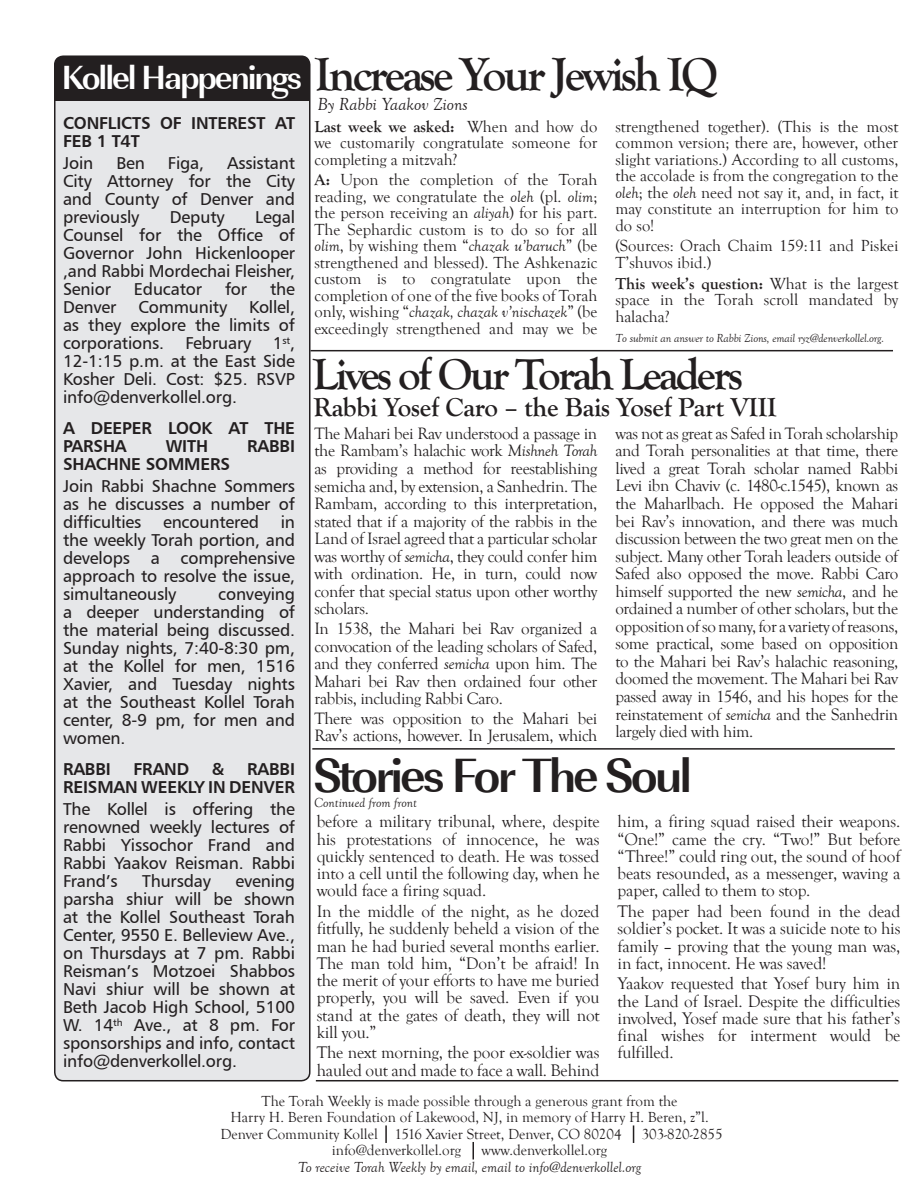
<style>
.page{position:relative;width:918px;height:1188px;background:#fff}
.page>*{position:absolute;margin:0;border:0;box-sizing:border-box;transform-origin:0 0}
.t1{font:700 49.5px "URW Imperial T";letter-spacing:-.06em;color:#231f20}
.t2{font:700 48px "Goudy Old Style T";letter-spacing:-.06em;color:#231f20}
.t3{font:700 45px "Goudy Old Style T";letter-spacing:-.06em;color:#231f20}
.t4{font:700 27px "Goudy Old Style T";letter-spacing:-.01em;color:#231f20}
.t5{font:italic 18px "Goudy Old Style T";color:#231f20}
.t6{font:17.25px/18px "Humanist 777 BT Roman B";letter-spacing:-.01em;color:#231f20;text-align:justify}
.t7{font:17.25px/17.2px "Goudy Old Style T";letter-spacing:-.01em;color:#231f20;text-align:justify}
.t8{font:17.25px/18px "Humanist 777 BT Bold B";letter-spacing:-.01em;color:#231f20}
.t9{font:16.95px/17.5px "Goudy Old Style T";letter-spacing:-.02em;color:#231f20;text-align:justify}
.t10{font:16.5px/16.5px "Goudy Old Style T";color:#231f20;text-align:justify}
.t11{font:15px "Goudy Old Style T";color:#231f20}
.t12{font:italic 15px "Goudy Old Style T";color:#231f20}
.t13{font:italic 13.5px "Goudy Old Style T";color:#231f20}
.t14{font:italic 12px "Goudy Old Style T";letter-spacing:-.01em;color:#231f20}
.s1{font-family:"URW Imperial T";font-size:34.5px;color:#fff}
.s2{font-weight:700}
.s3{font-style:italic}
</style>
<div class="page">
<div style="left:55px;top:56px;width:255px;height:1025px;background:#e6e7e9;border-radius:9px"></div>
<div style="left:55px;top:56px;width:255px;height:45px;background:#231f20"></div>
<div style="left:54px;top:55px;width:257px;height:1026px;border:2px solid #231f20;border-radius:9px"></div>
<hr style="left:312px;top:748px;width:583px;height:2px;background:#231f20">
<hr style="left:310px;top:350px;width:583px;height:1px;background:#231f20">
<svg style="left:385px;top:1125px;width:2px;height:18px"></svg>
<svg style="left:633px;top:1125px;width:1px;height:18px"></svg>
<svg style="left:473px;top:1142px;width:1px;height:17px"></svg>
<hr style="left:316px;top:1080px;width:582px;height:1px;background:#231f20">
<h2 class="t2" style="left:61px;top:47px;width:658px"><span class="s1">Kollel Happenings</span> Increase Your Jewish IQ</h2>
<p class="t5" style="left:318px;top:94px;width:152px">By Rabbi Yaakov Zions</p>
<p class="t10" style="left:314px;top:118px;width:284px"><span class="s2">Last week we asked:</span> When and how do we customarily congratulate someone for completing a mitzvah?</p>
<p class="t10" style="left:314px;top:172px;width:284px"><span class="s2">A:</span> Upon the completion of the Torah reading, we congratulate the <span class="s3">oleh</span> (pl. <span class="s3">olim</span>; the person receiving an <span class="s3">aliyah</span>) for his part.<br>The Sephardic custom is to do so for all <span class="s3">olim</span>, by wishing them “<span class="s3">chazak u’baruch</span>” (be strengthened and blessed). The Ashkenazic custom is to congratulate upon the completion of one of the five books of Torah only, wishing “<span class="s3">chazak, chazak v’nischazek</span>” (be exceedingly strengthened and may we be</p>
<p class="t8" style="left:63px;top:114px;width:234px">CONFLICTS OF INTEREST AT<br>FEB 1 T4T</p>
<p class="t6" style="left:63px;top:154px;width:32px">Join</p>
<p class="t6" style="left:116px;top:154px;width:30px">Ben</p>
<p class="t6" style="left:168px;top:154px;width:38px">Figa,</p>
<p class="t10" style="left:615px;top:118px;width:284px">strengthened together). (This is the most common version; there are, however, other slight variations.) According to all customs, the accolade is from the congregation to the <span class="s3">oleh</span>; the <span class="s3">oleh</span> need not say it, and, in fact, it may constitute an interruption for him to do so!</p>
<p class="t10" style="left:615px;top:238px;width:284px">(Sources: Orach Chaim 159:11 and Piskei<br>T’shuvos ibid.)</p>
<p class="t10" style="left:615px;top:275px;width:284px"><span class="s2">This week’s question:</span> What is the largest space in the Torah scroll mandated by halacha?</p>
<p class="t14" style="left:615px;top:332px;width:270px">To submit an answer to Rabbi Zions, email ryz@denverkollel.org.</p>
<p class="t6" style="left:63px;top:154px;width:234px;text-indent:164px">Assistant City Attorney for the City and County of Denver and previously</p>
<p class="t6" style="left:63px;top:208px;width:234px;text-indent:192px">Legal Counsel for the Office of Governor John Hickenlooper ,and Rabbi Mordechai Fleisher, Senior</p>
<p class="t6" style="left:170px;top:208px;width:56px">Deputy</p>
<p class="t6" style="left:134px;top:280px;width:70px">Educator</p>
<p class="t6" style="left:225px;top:280px;width:24px">for</p>
<p class="t6" style="left:270px;top:280px;width:26px">the</p>
<p class="t6" style="left:63px;top:298px;width:233px;text-indent:186px">Kollel, as they explore the limits of corporations. February 1<sup>st</sup>, 12-1:15 p.m. at the East Side Kosher Deli. Cost: $25. RSVP info@denverkollel.org.</p>
<p class="t8" style="left:63px;top:419px;width:233px">A DEEPER LOOK AT THE<br>PARSHA</p>
<p class="t6" style="left:63px;top:298px;width:55px">Denver</p>
<p class="t6" style="left:138px;top:298px;width:90px">Community</p>
<h3 class="t3" style="left:313px;top:349px;width:432px">Lives of Our Torah Leaders</h3>
<h3 class="t4" style="left:313px;top:392px;width:465px">Rabbi Yosef Caro – the Bais Yosef Part VIII</h3>
<p class="t9" style="left:615px;top:425px;width:284px">was not as great as Safed in Torah scholarship and Torah personalities at that time, there lived a great Torah scholar named Rabbi Levi ibn Chaviv (c. 1480-c.1545), known as the Maharlbach. He opposed the Mahari bei Rav’s innovation, and there was much discussion between the two great men on the subject. Many other Torah leaders outside of Safed also opposed the move. Rabbi Caro himself supported the new <span class="s3">semicha</span>, and he ordained a number of other scholars, but the opposition of so many, for a variety of reasons, some practical, some based on opposition to the Mahari bei Rav’s halachic reasoning, doomed the movement. The Mahari bei Rav passed away in 1546, and his hopes for the reinstatement of <span class="s3">semicha</span> and the Sanhedrin largely died with him.</p>
<p class="t9" style="left:314px;top:425px;width:284px">The Mahari bei Rav understood a passage in the Rambam’s halachic work <span class="s3">Mishneh Torah </span>as providing a method for reestablishing semicha and, by extension, a Sanhedrin. The Rambam, according to this interpretation, stated that if a majority of the rabbis in the Land of Israel agreed that a particular scholar was worthy of <span class="s3">semicha</span>, they could confer him with ordination. He, in turn, could now confer that special status upon other worthy scholars.</p>
<p class="t9" style="left:314px;top:620px;width:284px">In 1538, the Mahari bei Rav organized a convocation of the leading scholars of Safed, and they conferred <span class="s3">semicha</span> upon him. The Mahari bei Rav then ordained four other rabbis, including Rabbi Caro.</p>
<p class="t9" style="left:314px;top:710px;width:284px">There was opposition to the Mahari bei<br>Rav’s actions, however. In Jerusalem, which</p>
<p class="t8" style="left:166px;top:437px;width:44px">WITH</p>
<p class="t8" style="left:247px;top:437px;width:49px">RABBI</p>
<p class="t8" style="left:63px;top:455px;width:169px">SHACHNE SOMMERS</p>
<p class="t6" style="left:63px;top:477px;width:234px">Join Rabbi Shachne Sommers as he discusses a number of difficulties</p>
<p class="t6" style="left:63px;top:513px;width:234px;text-indent:100px">encountered in the weekly Torah portion, and develops a comprehensive approach to resolve the issue, simultaneously</p>
<p class="t6" style="left:63px;top:585px;width:234px;text-indent:155px">conveying a deeper understanding of the material being discussed.<br>Sunday nights, 7:40-8:30 pm, at the Kollel for men, 1516<br>Xavier, and Tuesday nights at the Southeast Kollel Torah center, 8-9 pm, for men and women.</p>
<p class="t8" style="left:63px;top:760px;width:49px">RABBI</p>
<p class="t8" style="left:134px;top:760px;width:57px">FRAND</p>
<p class="t8" style="left:212px;top:760px;width:14px">&amp;</p>
<h1 class="t1" style="left:313px;top:746px;width:380px">Stories For The Soul</h1>
<p class="t7" style="left:317px;top:814px;width:284px">before a military tribunal, where, despite his protestations of innocence, he was quickly sentenced to death. He was tossed into a cell until the following day, when he would face a firing squad.</p>
<p class="t7" style="left:317px;top:903px;width:284px">In the middle of the night, as he dozed fitfully, he suddenly beheld a vision of the man he had buried several months earlier.<br>The man told him, “Don’t be afraid! In the merit of your efforts to have me buried properly, you will be saved. Even if you stand at the gates of death, they will not kill you.”</p>
<p class="t7" style="left:317px;top:1045px;width:284px">The next morning, the poor ex-soldier was hauled out and made to face a wall. Behind</p>
<p class="t8" style="left:63px;top:760px;width:234px;text-align:right">RABBI<br>REISMAN WEEKLY IN DENVER</p>
<p class="t6" style="left:63px;top:800px;width:233px">The Kollel is offering the renowned weekly lectures of Rabbi Yissochor Frand and Rabbi Yaakov Reisman. Rabbi Frand’s</p>
<p class="t13" style="left:314px;top:796px;width:104px">Continued from front</p>
<p class="t7" style="left:618px;top:814px;width:284px">him, a firing squad raised their weapons. “One!” came the cry. “Two!” But before “Three!” could ring out, the sound of hoof beats resounded, as a messenger, waving a paper, called to them to stop.</p>
<p class="t7" style="left:618px;top:903px;width:284px">The paper had been found in the dead soldier’s pocket. It was a suicide note to his family – proving that the young man was, in fact, innocent. He was saved!</p>
<p class="t7" style="left:618px;top:976px;width:284px">Yaakov requested that Yosef bury him in the Land of Israel. Despite the difficulties involved, Yosef made sure that his father’s final wishes for interment would be fulfilled.</p>
<p class="t6" style="left:142px;top:872px;width:70px">Thursday</p>
<p class="t6" style="left:63px;top:872px;width:234px;text-indent:172px">evening parsha shiur will be shown at the Kollel Southeast Torah Center, 9550 E. Belleview Ave., on Thursdays at 7 pm. Rabbi Reisman’s Motzoei Shabbos Navi shiur will be shown at Beth Jacob High School, 5100<br>W. 14<sup>th</sup> Ave., at 8 pm. For sponsorships and info, contact info@denverkollel.org.</p>
<p class="t11" style="left:262px;top:1093px;width:417px">The Torah Weekly is made possible through a generous grant from the</p>
<p class="t11" style="left:230px;top:1109px;width:480px">Harry H. Beren Foundation of Lakewood, NJ, in memory of Harry H. Beren, z”l.</p>
<p class="t11" style="left:220px;top:1126px;width:403px">Denver Community Kollel 1516 Xavier Street, Denver, CO 80204</p>
<p class="t11" style="left:642px;top:1126px;width:82px">303-820-2855</p>
<p class="t11" style="left:332px;top:1142px;width:131px">info@denverkollel.org</p>
<p class="t11" style="left:482px;top:1142px;width:127px">www.denverkollel.org</p>
<p class="t12" style="left:298px;top:1159px;width:344px">To receive Torah Weekly by email, email to info@denverkollel.org</p>
</div>
